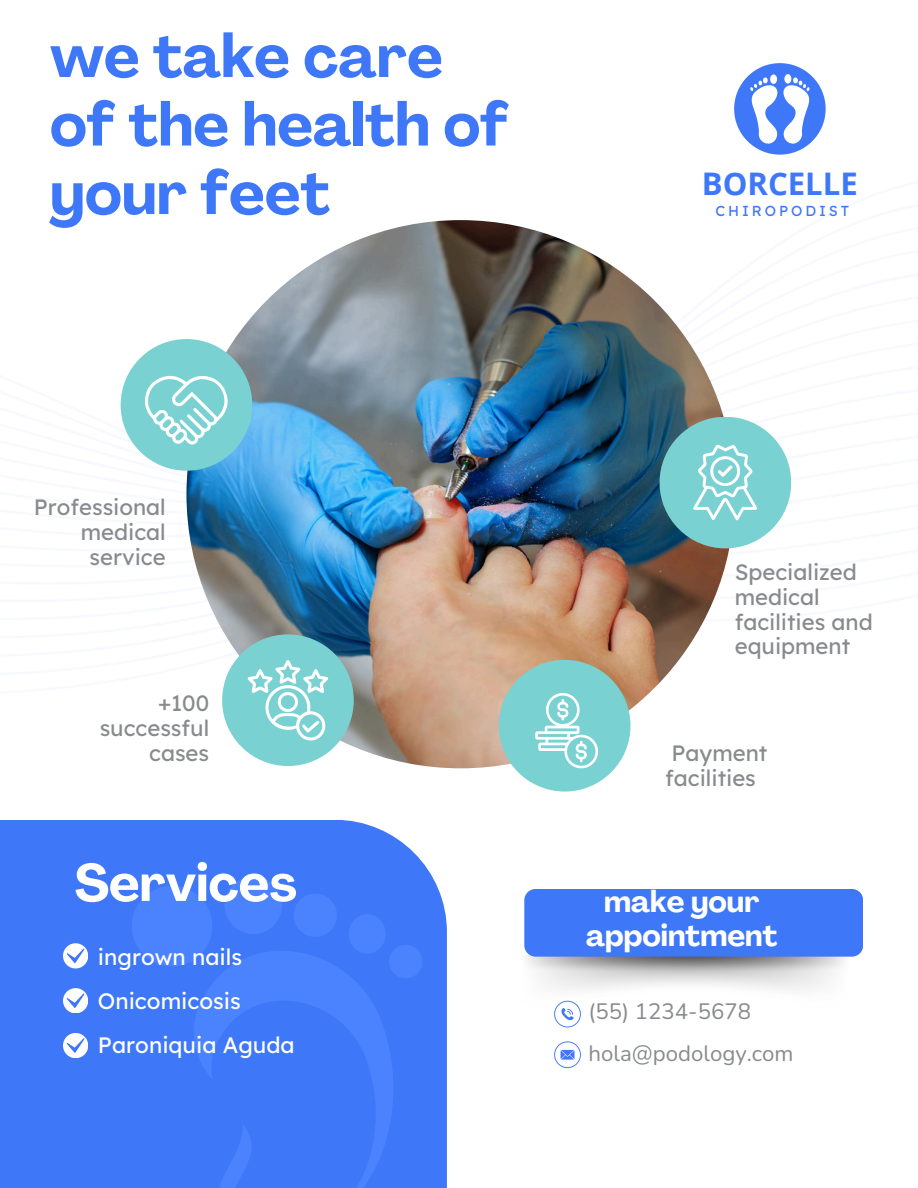
<style>
.page{position:relative;width:918px;height:1188px;background:#fff}
.page>*{position:absolute;margin:0;border:0;box-sizing:border-box;transform-origin:0 0}
.t1{font:700 60.15px/68.6px "Agrandir";color:#3e78f8}
.t2{font:700 51.45px "Agrandir";color:#fff}
.t3{font:700 31.2px "Open Sans";color:#3e78f8}
.t4{font:700 30px/33.8px "Agrandir";color:#fff;text-align:center}
.t5{font:22.35px "Lexend Deca";color:#fff}
.t6{font:22.2px/24.8px "Lexend Deca";color:#888a8d;text-align:right}
.t7{font:22.2px "Nunito";color:#888a8d}
.t8{font:14.55px "Lexend Deca";letter-spacing:.2em;color:#3e78f8}
</style>
<div class="page">
<img style="left:186px;top:220px;width:549px;height:548px;border-radius:50%">
<div style="left:121px;top:339px;width:131px;height:132px;background:#7ad1d1;border-radius:50%"></div>
<div style="left:660px;top:417px;width:131px;height:131px;background:#7ad1d1;border-radius:50%"></div>
<svg style="left:693px;top:445px;width:64px;height:75px"></svg>
<div style="left:222px;top:634px;width:132px;height:132px;background:#7ad1d1;border-radius:50%"></div>
<svg style="left:248px;top:660px;width:80px;height:81px"></svg>
<div style="left:499px;top:660px;width:132px;height:132px;background:#7ad1d1;border-radius:50%"></div>
<svg style="left:145px;top:375px;width:83px;height:70px"></svg>
<svg style="left:535px;top:693px;width:63px;height:75px"></svg>
<svg style="left:734px;top:63px;width:91px;height:91px"></svg>
<div style="left:0;top:820px;width:446px;height:368px;background:#3e78f8"></div>
<svg style="left:63px;top:943px;width:25px;height:25px"></svg>
<svg style="left:63px;top:988px;width:25px;height:25px"></svg>
<svg style="left:63px;top:1033px;width:25px;height:25px"></svg>
<svg style="left:194px;top:951px;width:199px;height:237px"></svg>
<div style="left:132px;top:886px;width:80px;height:80px;background:#4b83ff;border-radius:50%"></div>
<div style="left:224px;top:876px;width:58px;height:58px;background:#4b83ff;border-radius:50%"></div>
<div style="left:349px;top:914px;width:37px;height:40px;background:#4b83ff;border-radius:50%"></div>
<div style="left:294px;top:894px;width:43px;height:43px;background:#4b83ff;border-radius:50%"></div>
<div style="left:389px;top:945px;width:33px;height:33px;background:#4b83ff;border-radius:50%"></div>
<img style="left:526px;top:957px;width:319px;height:44px">
<div style="left:524px;top:889px;width:339px;height:68px;background:#3e78f8"></div>
<svg style="left:554px;top:1001px;width:27px;height:26px"></svg>
<svg style="left:554px;top:1041px;width:27px;height:27px"></svg>
<p class="t1" style="left:50px;top:28px;width:460px">we take care of the health of your feet</p>
<p class="t3" style="left:702px;top:162px;width:158px">BORCELLE</p>
<p class="t8" style="left:715px;top:202px;width:135px">CHIROPODIST</p>
<h1 class="t6" style="left:34px;top:494px;width:134px">Professional medical service</h1>
<h3 class="t6" style="left:100px;top:691px;width:111px">+100 successful cases</h3>
<p class="t2" style="left:74px;top:862px;width:224px">Services</p>
<h5 class="t5" style="left:98px;top:942px;width:146px">ingrown nails</h5>
<h5 class="t5" style="left:98px;top:986px;width:144px">Onicomicosis</h5>
<p class="t5" style="left:98px;top:1030px;width:198px">Paroniquia Aguda</p>
<p class="t6" style="left:735px;top:560px;width:140px;text-align:left">Specialized medical facilities and equipment</p>
<p class="t6" style="left:665px;top:741px;width:104px;text-align:left">Payment facilities</p>
<h5 class="t4" style="left:586px;top:888px;width:193px">make your appointment</h5>
<h5 class="t7" style="left:588px;top:996px;width:164px">(55) 1234-5678</h5>
<p class="t7" style="left:588px;top:1039px;width:207px">hola@podology.com</p>
</div>
